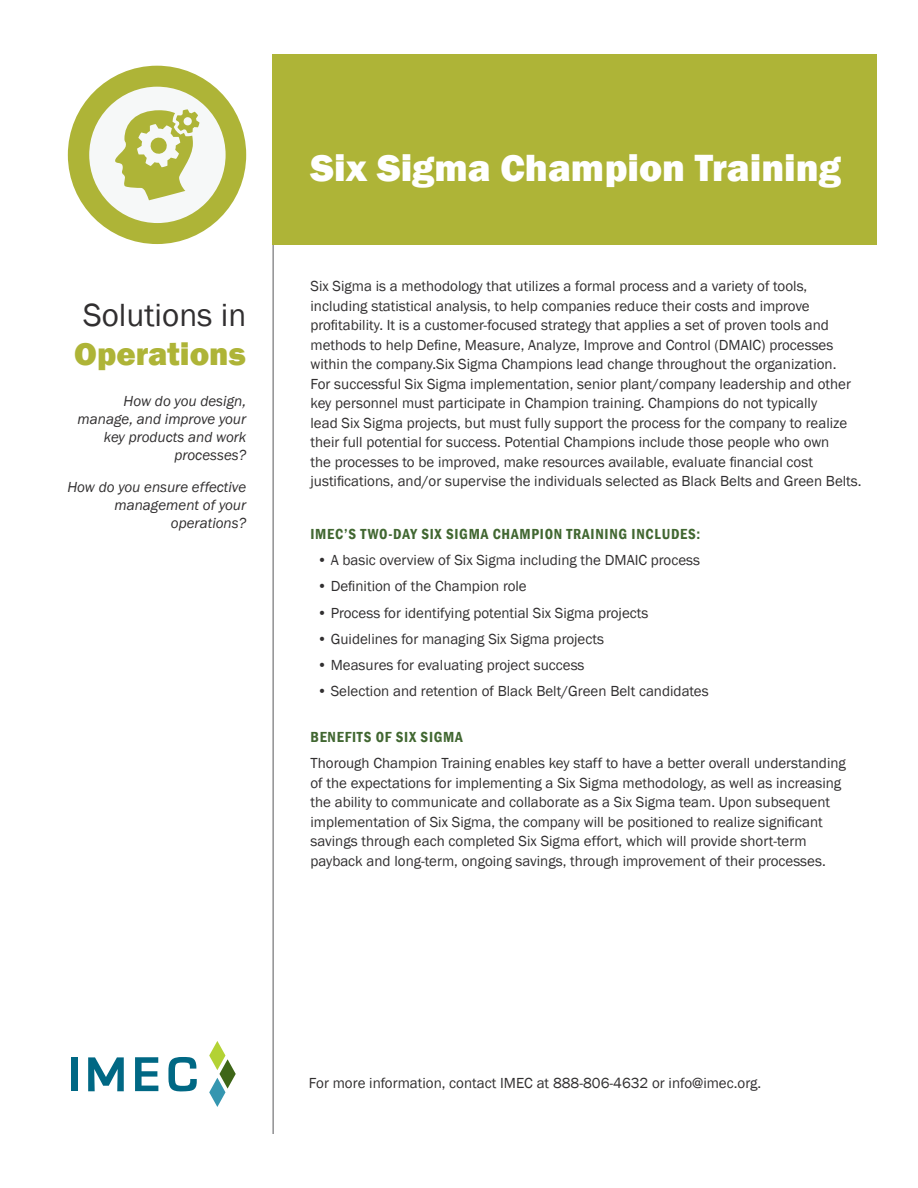
<style>
.page{position:relative;width:918px;height:1188px;background:#fff}
.page>*{position:absolute;margin:0;border:0;box-sizing:border-box;transform-origin:0 0}
.t1{font:800 39px "Franklin Gothic";color:#fff}
.t2{font:33px "Franklin Gothic";color:#312f30}
.t3{font:800 33px "Franklin Gothic";color:#aeb437}
.body_copy{font:15px/19.5px "Franklin Gothic";color:#312f30}
.t4{font:italic 15px/18px "Franklin Gothic";color:#312f30;text-align:right}
.body_copy-2{font:600 condensed 15px "Franklin Gothic";letter-spacing:.05em;color:#416731}
</style>
<div class="page">
<div style="left:68px;top:66px;width:178px;height:178px;background:#aeb437;border-radius:50%"></div>
<svg style="left:89px;top:87px;width:137px;height:136px"></svg>
<hr style="left:273px;top:54px;width:1px;height:1080px;background:#57585a">
<svg style="left:209px;top:1041px;width:27px;height:66px"></svg>
<div style="left:71px;top:1057px;width:7px;height:34px;background:#006884"></div>
<svg style="left:135px;top:1057px;width:23px;height:34px"></svg>
<svg style="left:168px;top:1057px;width:29px;height:35px"></svg>
<svg style="left:88px;top:1057px;width:36px;height:34px"></svg>
<div style="left:273px;top:54px;width:604px;height:190px;background:#aeb437"></div>
<p class="t2" style="left:83px;top:294px;width:165px">Solutions in</p>
<p class="t3" style="left:74px;top:333px;width:173px">Operations</p>
<p class="t4" style="left:78px;top:392px;width:170px">How do you design, manage, and improve your key products and work processes?</p>
<p class="t4" style="left:67px;top:478px;width:180px">How do you ensure effective management of your operations?</p>
<p class="t1" style="left:310px;top:142px;width:532px">Six Sigma Champion Training</p>
<p class="body_copy" style="left:310px;top:277px;width:553px">Six Sigma is a methodology that utilizes a formal process and a variety of tools, including statistical analysis, to help companies reduce their costs and improve profitability. It is a customer-focused strategy that applies a set of proven tools and methods to help Define, Measure, Analyze, Improve and Control (DMAIC) processes within the company.Six Sigma Champions lead change throughout the organization.<br>For successful Six Sigma implementation, senior plant/company leadership and other key personnel must participate in Champion training. Champions do not typically<br>lead Six Sigma projects, but must fully support the process for the company to realize their full potential for success. Potential Champions include those people who own<br>the processes to be improved, make resources available, evaluate financial cost justifications, and/or supervise the individuals selected as Black Belts and Green Belts.</p>
<p class="body_copy-2" style="left:310px;top:524px;width:391px">IMEC’S TWO-DAY SIX SIGMA CHAMPION TRAINING INCLUDES:</p>
<p class="body_copy" style="left:317px;top:551px;width:384px">• A basic overview of Six Sigma including the DMAIC process</p>
<p class="body_copy" style="left:317px;top:577px;width:211px">• Definition of the Champion role</p>
<p class="body_copy" style="left:317px;top:603px;width:333px">• Process for identifying potential Six Sigma projects</p>
<p class="body_copy" style="left:317px;top:629px;width:288px">• Guidelines for managing Six Sigma projects</p>
<p class="body_copy" style="left:317px;top:656px;width:269px">• Measures for evaluating project success</p>
<p class="body_copy" style="left:317px;top:682px;width:393px">• Selection and retention of Black Belt/Green Belt candidates</p>
<p class="body_copy-2" style="left:310px;top:727px;width:154px">BENEFITS OF SIX SIGMA</p>
<p class="body_copy" style="left:310px;top:754px;width:537px">Thorough Champion Training enables key staff to have a better overall understanding of the expectations for implementing a Six Sigma methodology, as well as increasing the ability to communicate and collaborate as a Six Sigma team. Upon subsequent implementation of Six Sigma, the company will be positioned to realize significant savings through each completed Six Sigma effort, which will provide short-term payback and long-term, ongoing savings, through improvement of their processes.</p>
<p class="body_copy" style="left:309px;top:1074px;width:454px">For more information, contact IMEC at 888-806-4632 or info@imec.org.</p>
</div>
